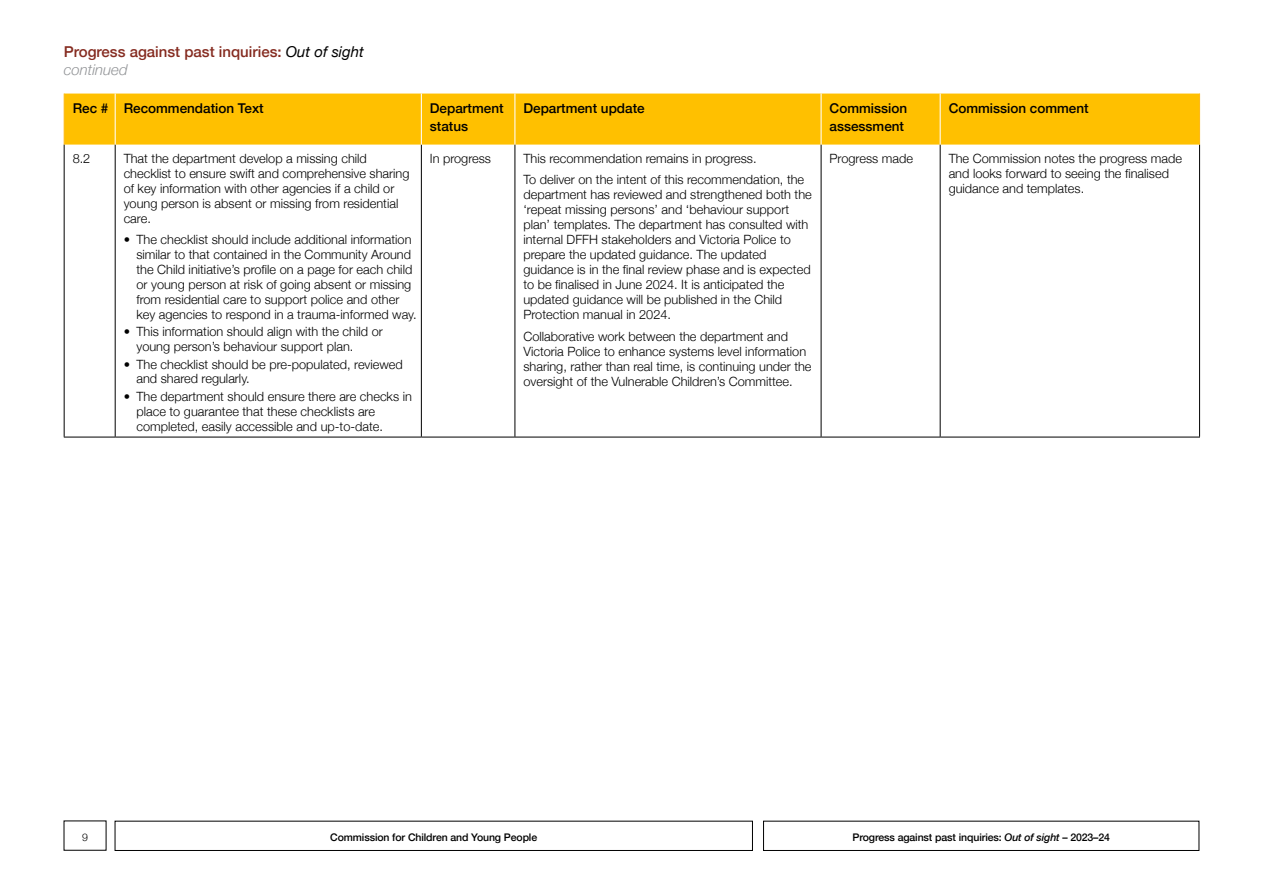
<style>
.page{position:relative;width:1263px;height:893px;background:#fff}
.page>*{position:absolute;margin:0;border:0;box-sizing:border-box;transform-origin:0 0}
.t1{font:500 15px/18px "Helvetica Neue";color:#852b20}
.t2{font:500 13.5px/18px "Helvetica Neue";color:#000}
.t3{font:300 12.75px/15px "Helvetica Neue";color:#000}
.t4{font:500 10.5px "Helvetica Neue";letter-spacing:-.01em;color:#000}
.t5{font:300 10.5px "Helvetica Neue";color:#000}
.s1{font-weight:400;font-style:italic;color:#000}
.s2{font-weight:300;font-style:italic;color:#939598}
.s3{font-style:italic}
</style>
<div class="page">
<div style="left:763px;top:821px;width:436px;height:30px;border:1px solid #000"></div>
<div style="left:115px;top:821px;width:638px;height:30px;border:1px solid #000"></div>
<div style="left:65px;top:94px;width:1134px;height:51px;background:#ffc000"></div>
<hr style="left:64px;top:145px;width:1px;height:292px;background:#000">
<hr style="left:115px;top:145px;width:1px;height:292px;background:#000">
<hr style="left:421px;top:145px;width:1px;height:292px;background:#000">
<hr style="left:514px;top:145px;width:1px;height:292px;background:#000">
<hr style="left:821px;top:145px;width:1px;height:292px;background:#000">
<hr style="left:940px;top:145px;width:1px;height:292px;background:#000">
<hr style="left:1199px;top:145px;width:1px;height:292px;background:#000">
<hr style="left:64px;top:437px;width:51px;height:1px;background:#000">
<hr style="left:115px;top:437px;width:306px;height:1px;background:#000">
<hr style="left:421px;top:437px;width:94px;height:1px;background:#000">
<hr style="left:515px;top:437px;width:306px;height:1px;background:#000">
<hr style="left:821px;top:437px;width:119px;height:1px;background:#000">
<hr style="left:940px;top:437px;width:260px;height:1px;background:#000">
<hr style="left:64px;top:94px;width:1px;height:51px;background:#fdb913">
<hr style="left:1199px;top:94px;width:1px;height:51px;background:#fdb913">
<hr style="left:115px;top:94px;width:1px;height:51px;background:#fff">
<hr style="left:421px;top:94px;width:1px;height:51px;background:#fff">
<hr style="left:514px;top:94px;width:1px;height:51px;background:#fff">
<hr style="left:820px;top:94px;width:2px;height:51px;background:#fff">
<hr style="left:940px;top:94px;width:1px;height:51px;background:#fff">
<p class="t1" style="left:64px;top:42px;width:302px">Progress against past inquiries: <span class="s1">Out of sight </span><span class="s2">continued</span></p>
<p class="t2" style="left:73px;top:98px;width:193px">Rec # Recommendation Text</p>
<p class="t2" style="left:430px;top:98px;width:75px">Department status</p>
<p class="t2" style="left:523px;top:98px;width:123px">Department update</p>
<p class="t2" style="left:830px;top:98px;width:79px">Commission assessment</p>
<p class="t2" style="left:949px;top:98px;width:142px">Commission comment</p>
<p class="t3" style="left:73px;top:150px;width:19px">8.2</p>
<p class="t3" style="left:124px;top:150px;width:287px">That the department develop a missing child checklist to ensure swift and comprehensive sharing of key information with other agencies if a child or young person is absent or missing from residential care.</p>
<p class="t3" style="left:136px;top:231px;width:282px;text-indent:-13px">• The checklist should include additional information similar to that contained in the Community Around the Child initiative’s profile on a page for each child or young person at risk of going absent or missing from residential care to support police and other key agencies to respond in a trauma-informed way.</p>
<p class="t3" style="left:136px;top:323px;width:248px;text-indent:-13px">• This information should align with the child or young person’s behaviour support plan.</p>
<p class="t3" style="left:136px;top:355px;width:268px;text-indent:-13px">• The checklist should be pre-populated, reviewed and shared regularly.</p>
<p class="t3" style="left:136px;top:388px;width:277px;text-indent:-13px">• The department should ensure there are checks in place to guarantee that these checklists are completed, easily accessible and up-to-date.</p>
<p class="t3" style="left:830px;top:150px;width:85px">Progress made</p>
<p class="t3" style="left:949px;top:150px;width:235px">The Commission notes the progress made and looks forward to seeing the finalised guidance and templates.</p>
<p class="t3" style="left:430px;top:150px;width:63px">In progress</p>
<p class="t3" style="left:523px;top:147px;width:282px;line-height:21.5px">This recommendation remains in progress.<br>To deliver on the intent of this recommendation, the</p>
<p class="t3" style="left:523px;top:186px;width:290px">department has reviewed and strengthened both the ‘repeat missing persons’ and ‘behaviour support plan’ templates. The department has consulted with internal DFFH stakeholders and Victoria Police to prepare the updated guidance. The updated guidance is in the final review phase and is expected to be finalised in June 2024. It is anticipated the updated guidance will be published in the Child Protection manual in 2024.</p>
<p class="t3" style="left:523px;top:328px;width:290px">Collaborative work between the department and Victoria Police to enhance systems level information sharing, rather than real time, is continuing under the oversight of the Vulnerable Children’s Committee.</p>
<p class="t5" style="left:82px;top:828px;width:7px">9</p>
<p class="t4" style="left:330px;top:829px;width:208px">Commission for Children and Young People</p>
<p class="t4" style="left:852px;top:829px;width:259px">Progress against past inquiries: <span class="s3">Out of sight</span> – 2023–24</p>
</div>
